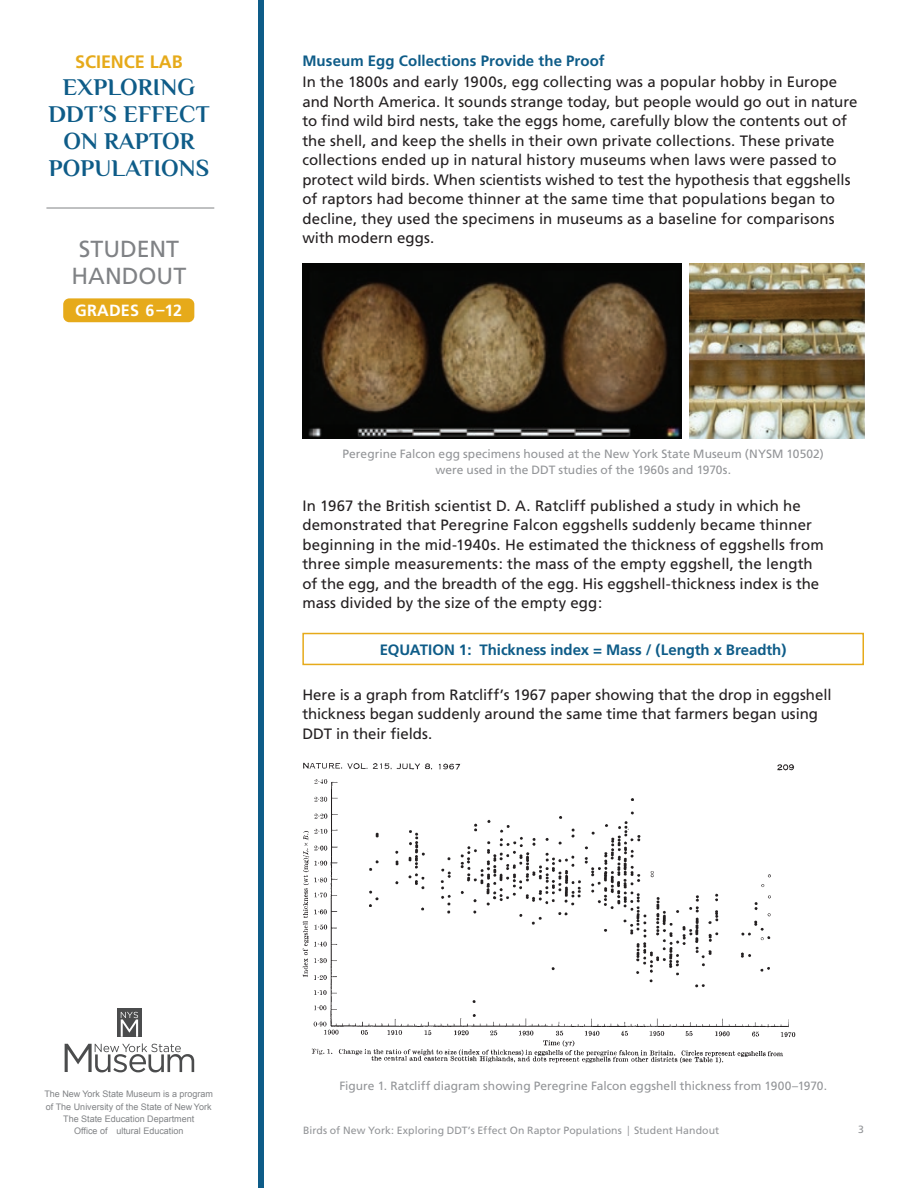
<style>
.page{position:relative;width:918px;height:1188px;background:#fff}
.page>*{position:absolute;margin:0;border:0;box-sizing:border-box;transform-origin:0 0}
.t1{font:700 24px/27px "Philosopher";letter-spacing:.01em;color:#0e5c88;text-align:center}
.t2{font:23.25px/27px "Frutiger";color:#808285;text-align:center}
.t3{font:700 18px "Frutiger";letter-spacing:-.005em;color:#e6aa1a}
.t4{font:700 16.2px "Frutiger";letter-spacing:.01em;color:#fff}
.Ed_Guide_Body_Larger{font:15px/19.5px "Frutiger";letter-spacing:.005em;color:#231f20}
.Ed_Guide_Subhead{font:700 15px "Frutiger";color:#0e5c88}
.t5{font:12px "Frutiger";color:#939598}
.t6{font:10.5px "Frutiger";letter-spacing:.005em;color:#939598}
.t7{font:9px/12.1px "Arial";color:#808285}
.s1{font-size:14.55px}
</style>
<div class="page">
<div style="left:63px;top:298px;width:131px;height:24px;background:#e6aa1a;border-radius:6px"></div>
<img style="left:302px;top:263px;width:379px;height:175px">
<img style="left:689px;top:263px;width:175px;height:175px">
<img style="left:302px;top:779px;width:494px;height:285px">
<img style="left:303px;top:762px;width:158px;height:8px">
<img style="left:777px;top:764px;width:17px;height:7px">
<svg style="left:65px;top:1043px;width:129px;height:29px"></svg>
<div style="left:117px;top:1009px;width:24px;height:28px;background:linear-gradient(to right,#505051,#515253)"></div>
<svg style="left:121px;top:1012px;width:17px;height:25px"></svg>
<div style="left:258px;top:0;width:6px;height:1188px;background:#0e5c88"></div>
<hr style="left:46px;top:208px;width:168px;height:1px;background:#808285">
<div style="left:302px;top:633px;width:562px;height:32px;border:2px solid #e6aa1a"></div>
<p class="t3" style="left:75px;top:51px;width:109px">SCIENCE LAB</p>
<p class="t1" style="left:48px;top:74px;width:163px">EXPLORING<br>DDT’S EFFECT</p>
<p class="t1" style="left:63px;top:128px;width:133px">ON RAPTOR</p>
<p class="t1" style="left:49px;top:155px;width:162px">POPULATIONS</p>
<p class="t2" style="left:72px;top:235px;width:116px">STUDENT<br>HANDOUT</p>
<p class="t4" style="left:75px;top:301px;width:109px">GRADES 6–12</p>
<p class="Ed_Guide_Subhead" style="left:302px;top:52px;width:304px">Museum Egg Collections Provide the Proof</p>
<p class="Ed_Guide_Body_Larger" style="left:302px;top:72px;width:557px">In the 1800s and early 1900s, egg collecting was a popular hobby in Europe and North America. It sounds strange today, but people would go out in nature to find wild bird nests, take the eggs home, carefully blow the contents out of the shell, and keep the shells in their own private collections. These private collections ended up in natural history museums when laws were passed to protect wild birds. When scientists wished to test the hypothesis that eggshells of raptors had become thinner at the same time that populations began to decline, they used the specimens in museums as a baseline for comparisons with modern eggs.</p>
<p class="t5" style="left:343px;top:446px;width:483px">Peregrine Falcon egg specimens housed at the New York State Museum (NYSM 10502)</p>
<p class="t5" style="left:435px;top:463px;width:297px">were used in the DDT studies of the 1960s and 1970s.</p>
<p class="Ed_Guide_Body_Larger" style="left:302px;top:496px;width:523px">In 1967 the British scientist D. A. Ratcliff published a study in which he demonstrated that Peregrine Falcon eggshells suddenly became thinner beginning in the mid-1940s. He estimated the thickness of eggshells from three simple measurements: the mass of the empty eggshell, the length of the egg, and the breadth of the egg. His eggshell-thickness index is the mass divided by the size of the empty egg:</p>
<p class="Ed_Guide_Subhead" style="left:380px;top:641px;width:408px">EQUATION 1: Thickness index = Mass / (Length x Breadth)</p>
<p class="Ed_Guide_Body_Larger" style="left:302px;top:685px;width:531px">Here is a graph from Ratcliff’s 1967 paper showing that the drop in eggshell thickness began suddenly around the same time that farmers began using<br>DDT in their fields.</p>
<p class="t5" style="left:339px;top:1079px;width:489px">Figure 1. Ratcliff diagram showing Peregrine Falcon eggshell thickness from 1900–1970.</p>
<p class="t7" style="left:44px;top:1088px;width:170px">The New York State Museum is a program of The University of the State of New York</p>
<p class="t7" style="left:63px;top:1113px;width:133px">The State Education Department</p>
<p class="t7" style="left:74px;top:1125px;width:111px">Office of ultural Education</p>
<p class="t6" style="left:303px;top:1124px;width:418px">Birds of New York: Exploring DDT’s Effect On Raptor Populations <span class="s1">I</span> Student Handout</p>
<p class="t6" style="left:858px;top:1123px;width:7px">3</p>
</div>
